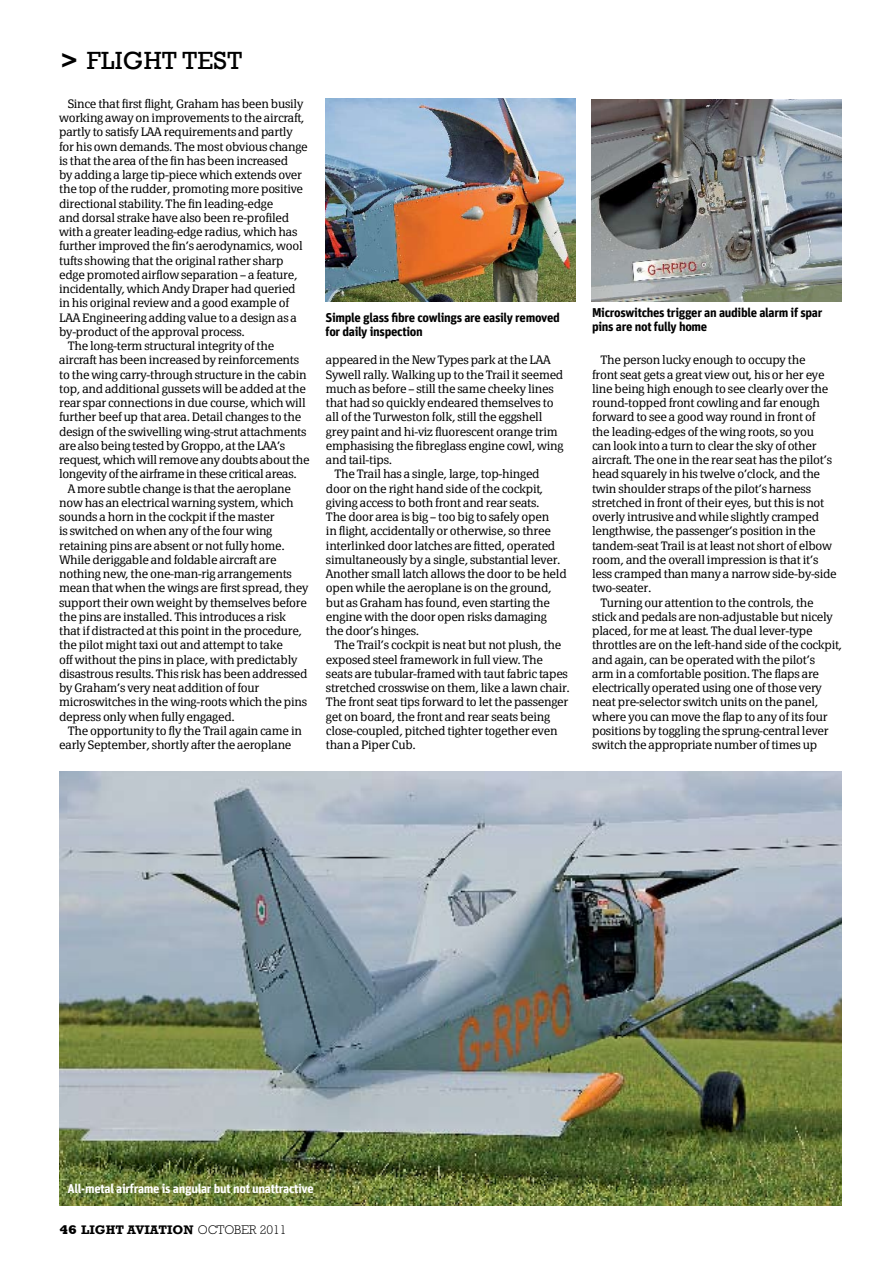
<style>
.page{position:relative;width:893px;height:1263px;background:#fff}
.page>*{position:absolute;margin:0;border:0;box-sizing:border-box;transform-origin:0 0}
.t1{font:25.5px "Rockwell";letter-spacing:.01em;color:#000}
.t2{font:700 12.75px/14.2px "Unit";letter-spacing:-.025em;color:#000}
.t3{font:700 12.75px "Unit";letter-spacing:-.025em;color:#fff}
.t4{font:700 12.75px "Rockwell";color:#000}
.t5{font:300 12px "Page Serif";letter-spacing:-.02em;color:#000}
.s1{font-weight:800}
.s2{font-weight:300}
</style>
<div class="page">
<img style="left:59px;top:771px;width:783px;height:434px">
<img style="left:591px;top:99px;width:251px;height:203px">
<img style="left:326px;top:98px;width:250px;height:204px">
<h1 class="t1" style="left:61px;top:46px;width:183px"><span class="s1">&gt;</span> FLIGHT TEST</h1>
<p class="t5" style="left:68px;top:96px;width:237px">Since that first flight, Graham has been busily</p>
<p class="t5" style="left:59px;top:111px;width:247px">working away on improvements to the aircraft,</p>
<p class="t5" style="left:59px;top:125px;width:235px">partly to satisfy LAA requirements and partly</p>
<p class="t5" style="left:59px;top:139px;width:250px">for his own demands. The most obvious change</p>
<p class="t5" style="left:59px;top:153px;width:230px">is that the area of the fin has been increased</p>
<p class="t5" style="left:59px;top:168px;width:244px">by adding a large tip-piece which extends over</p>
<p class="t5" style="left:59px;top:182px;width:245px">the top of the rudder, promoting more positive</p>
<p class="t5" style="left:59px;top:196px;width:216px">directional stability. The fin leading-edge</p>
<p class="t5" style="left:59px;top:210px;width:231px">and dorsal strake have also been re-profiled</p>
<p class="t5" style="left:59px;top:225px;width:240px">with a greater leading-edge radius, which has</p>
<p class="t5" style="left:59px;top:239px;width:245px">further improved the fin’s aerodynamics, wool</p>
<p class="t5" style="left:59px;top:253px;width:226px">tufts showing that the original rather sharp</p>
<p class="t5" style="left:59px;top:267px;width:240px">edge promoted airflow separation – a feature,</p>
<p class="t5" style="left:59px;top:282px;width:238px">incidentally, which Andy Draper had queried</p>
<p class="t5" style="left:59px;top:296px;width:231px">in his original review and a good example of</p>
<p class="t5" style="left:59px;top:310px;width:239px">LAA Engineering adding value to a design as a</p>
<p class="t5" style="left:59px;top:324px;width:187px">by-product of the approval process.</p>
<p class="t5" style="left:68px;top:339px;width:208px">The long-term structural integrity of the</p>
<p class="t5" style="left:59px;top:353px;width:241px">aircraft has been increased by reinforcements</p>
<p class="t5" style="left:59px;top:367px;width:249px">to the wing carry-through structure in the cabin</p>
<p class="t5" style="left:59px;top:381px;width:248px">top, and additional gussets will be added at the</p>
<p class="t5" style="left:59px;top:396px;width:248px">rear spar connections in due course, which will</p>
<p class="t5" style="left:59px;top:410px;width:243px">further beef up that area. Detail changes to the</p>
<p class="t5" style="left:59px;top:424px;width:249px">design of the swivelling wing-strut attachments</p>
<p class="t5" style="left:59px;top:438px;width:228px">are also being tested by Groppo, at the LAA’s</p>
<p class="t5" style="left:59px;top:453px;width:252px">request, which will remove any doubts about the</p>
<p class="t5" style="left:59px;top:467px;width:239px">longevity of the airframe in these critical areas.</p>
<p class="t5" style="left:68px;top:481px;width:225px">A more subtle change is that the aeroplane</p>
<p class="t5" style="left:59px;top:495px;width:236px">now has an electrical warning system, which</p>
<p class="t5" style="left:59px;top:510px;width:217px">sounds a horn in the cockpit if the master</p>
<p class="t5" style="left:59px;top:524px;width:215px">is switched on when any of the four wing</p>
<p class="t5" style="left:59px;top:538px;width:227px">retaining pins are absent or not fully home.</p>
<p class="t5" style="left:59px;top:552px;width:219px">While deriggable and foldable aircraft are</p>
<p class="t5" style="left:59px;top:567px;width:234px">nothing new, the one-man-rig arrangements</p>
<p class="t5" style="left:59px;top:581px;width:251px">mean that when the wings are first spread, they</p>
<p class="t5" style="left:59px;top:595px;width:249px">support their own weight by themselves before</p>
<p class="t5" style="left:59px;top:609px;width:228px">the pins are installed. This introduces a risk</p>
<p class="t5" style="left:59px;top:624px;width:244px">that if distracted at this point in the procedure,</p>
<p class="t5" style="left:59px;top:638px;width:225px">the pilot might taxi out and attempt to take</p>
<p class="t5" style="left:59px;top:652px;width:240px">off without the pins in place, with predictably</p>
<p class="t5" style="left:59px;top:666px;width:250px">disastrous results. This risk has been addressed</p>
<p class="t5" style="left:59px;top:681px;width:202px">by Graham’s very neat addition of four</p>
<p class="t5" style="left:59px;top:695px;width:249px">microswitches in the wing-roots which the pins</p>
<p class="t5" style="left:59px;top:709px;width:177px">depress only when fully engaged.</p>
<p class="t5" style="left:68px;top:723px;width:236px">The opportunity to fly the Trail again came in</p>
<p class="t5" style="left:59px;top:738px;width:234px">early September, shortly after the aeroplane</p>
<p class="t2" style="left:326px;top:310px;width:236px">Simple glass fibre cowlings are easily removed for daily inspection</p>
<p class="t2" style="left:592px;top:305px;width:232px">Microswitches trigger an audible alarm if spar pins are not fully home</p>
<p class="t5" style="left:326px;top:353px;width:226px">appeared in the New Types park at the LAA</p>
<p class="t5" style="left:326px;top:367px;width:239px">Sywell rally. Walking up to the Trail it seemed</p>
<p class="t5" style="left:326px;top:381px;width:229px">much as before – still the same cheeky lines</p>
<p class="t5" style="left:326px;top:396px;width:229px">that had so quickly endeared themselves to</p>
<p class="t5" style="left:326px;top:410px;width:218px">all of the Turweston folk, still the eggshell</p>
<p class="t5" style="left:326px;top:424px;width:233px">grey paint and hi-viz fluorescent orange trim</p>
<p class="t5" style="left:326px;top:438px;width:239px">emphasising the fibreglass engine cowl, wing</p>
<p class="t5" style="left:326px;top:453px;width:68px">and tail-tips.</p>
<p class="t5" style="left:334px;top:467px;width:207px">The Trail has a single, large, top-hinged</p>
<p class="t5" style="left:326px;top:481px;width:219px">door on the right hand side of the cockpit,</p>
<p class="t5" style="left:326px;top:495px;width:215px">giving access to both front and rear seats.</p>
<p class="t5" style="left:326px;top:510px;width:225px">The door area is big – too big to safely open</p>
<p class="t5" style="left:326px;top:524px;width:226px">in flight, accidentally or otherwise, so three</p>
<p class="t5" style="left:326px;top:538px;width:231px">interlinked door latches are fitted, operated</p>
<p class="t5" style="left:326px;top:552px;width:236px">simultaneously by a single, substantial lever.</p>
<p class="t5" style="left:326px;top:567px;width:242px">Another small latch allows the door to be held</p>
<p class="t5" style="left:326px;top:581px;width:227px">open while the aeroplane is on the ground,</p>
<p class="t5" style="left:326px;top:595px;width:226px">but as Graham has found, even starting the</p>
<p class="t5" style="left:326px;top:609px;width:222px">engine with the door open risks damaging</p>
<p class="t5" style="left:326px;top:624px;width:95px">the door’s hinges.</p>
<p class="t5" style="left:334px;top:638px;width:228px">The Trail’s cockpit is neat but not plush, the</p>
<p class="t5" style="left:326px;top:652px;width:219px">exposed steel framework in full view. The</p>
<p class="t5" style="left:326px;top:666px;width:243px">seats are tubular-framed with taut fabric tapes</p>
<p class="t5" style="left:326px;top:681px;width:245px">stretched crosswise on them, like a lawn chair.</p>
<p class="t5" style="left:326px;top:695px;width:244px">The front seat tips forward to let the passenger</p>
<p class="t5" style="left:326px;top:709px;width:226px">get on board, the front and rear seats being</p>
<p class="t5" style="left:326px;top:723px;width:233px">close-coupled, pitched tighter together even</p>
<p class="t5" style="left:326px;top:738px;width:91px">than a Piper Cub.</p>
<p class="t5" style="left:601px;top:353px;width:206px">The person lucky enough to occupy the</p>
<p class="t5" style="left:592px;top:367px;width:234px">front seat gets a great view out, his or her eye</p>
<p class="t5" style="left:592px;top:381px;width:238px">line being high enough to see clearly over the</p>
<p class="t5" style="left:592px;top:396px;width:229px">round-topped front cowling and far enough</p>
<p class="t5" style="left:592px;top:410px;width:225px">forward to see a good way round in front of</p>
<p class="t5" style="left:592px;top:424px;width:223px">the leading-edges of the wing roots, so you</p>
<p class="t5" style="left:592px;top:438px;width:226px">can look into a turn to clear the sky of other</p>
<p class="t5" style="left:592px;top:453px;width:242px">aircraft. The one in the rear seat has the pilot’s</p>
<p class="t5" style="left:592px;top:467px;width:230px">head squarely in his twelve o’clock, and the</p>
<p class="t5" style="left:592px;top:481px;width:220px">twin shoulder straps of the pilot’s harness</p>
<p class="t5" style="left:592px;top:495px;width:234px">stretched in front of their eyes, but this is not</p>
<p class="t5" style="left:592px;top:510px;width:228px">overly intrusive and while slightly cramped</p>
<p class="t5" style="left:592px;top:524px;width:225px">lengthwise, the passenger’s position in the</p>
<p class="t5" style="left:592px;top:538px;width:241px">tandem-seat Trail is at least not short of elbow</p>
<p class="t5" style="left:592px;top:552px;width:228px">room, and the overall impression is that it’s</p>
<p class="t5" style="left:592px;top:567px;width:246px">less cramped than many a narrow side-by-side</p>
<p class="t5" style="left:592px;top:581px;width:61px">two-seater.</p>
<p class="t5" style="left:601px;top:595px;width:215px">Turning our attention to the controls, the</p>
<p class="t5" style="left:592px;top:609px;width:242px">stick and pedals are non-adjustable but nicely</p>
<p class="t5" style="left:592px;top:624px;width:222px">placed, for me at least. The dual lever-type</p>
<p class="t5" style="left:592px;top:638px;width:251px">throttles are on the left-hand side of the cockpit,</p>
<p class="t5" style="left:592px;top:652px;width:224px">and again, can be operated with the pilot’s</p>
<p class="t5" style="left:592px;top:666px;width:228px">arm in a comfortable position. The flaps are</p>
<p class="t5" style="left:592px;top:681px;width:231px">electrically operated using one of those very</p>
<p class="t5" style="left:592px;top:695px;width:228px">neat pre-selector switch units on the panel,</p>
<p class="t5" style="left:592px;top:709px;width:237px">where you can move the flap to any of its four</p>
<p class="t5" style="left:592px;top:723px;width:238px">positions by toggling the sprung-central lever</p>
<p class="t5" style="left:592px;top:738px;width:227px">switch the appropriate number of times up</p>
<p class="t3" style="left:68px;top:1180px;width:248px">All-metal airframe is angular but not unattractive</p>
<p class="t4" style="left:60px;top:1221px;width:229px"><span class="s1">46</span> LIGHT AVIATION <span class="s2">OCTOBER 2011</span></p>
</div>
